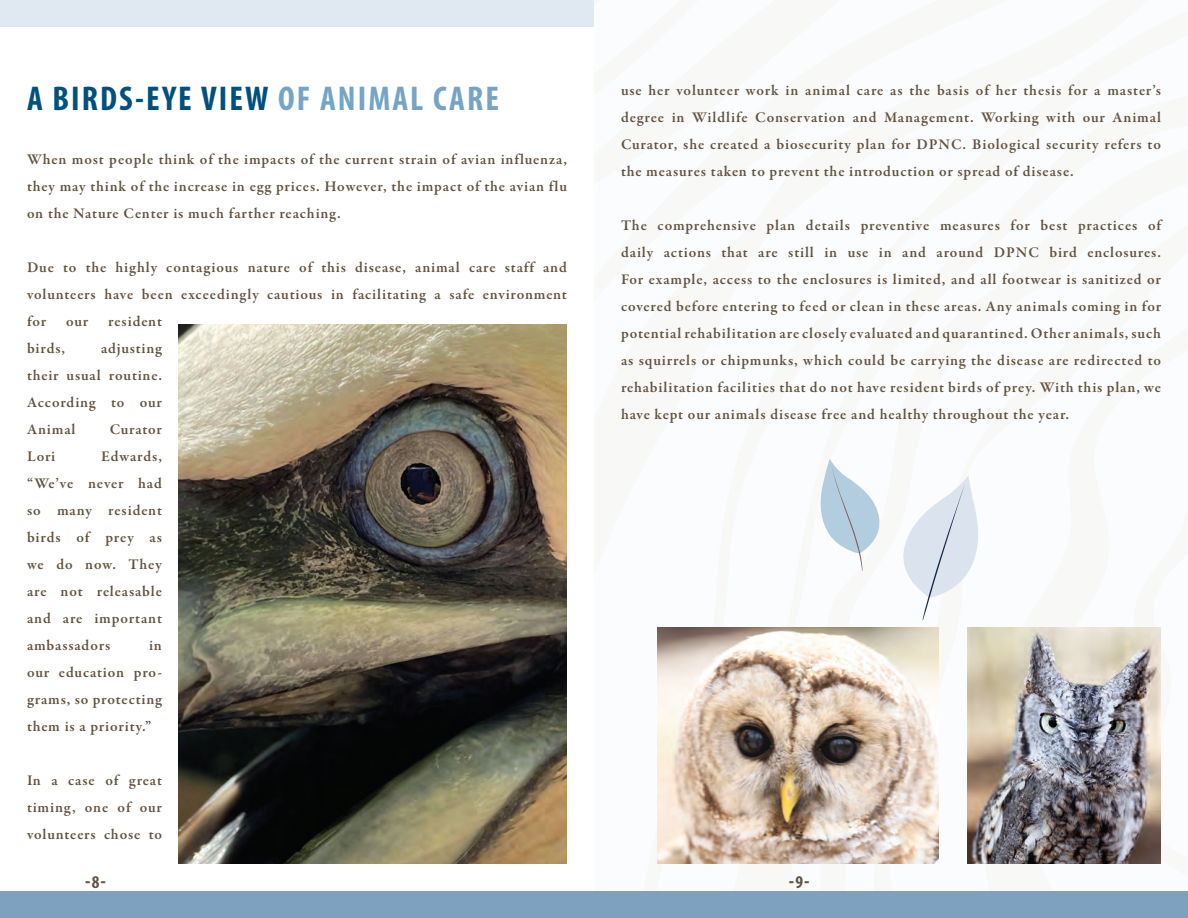
<style>
.page{position:relative;width:1188px;height:918px;background:#fff}
.page>*{position:absolute;margin:0;border:0;box-sizing:border-box;transform-origin:0 0}
.t1{font:700 condensed 34.5px "Myriad Pro";letter-spacing:.06em;color:#005080}
.t2{font:700 condensed 21px "Myriad Pro";color:#635340}
.t3{font:600 15px/27px "Garamond Premr Pro";letter-spacing:.055em;color:#635340;text-align:justify}
.s1{color:#74a5c6}
.s2{font-size:18px}
</style>
<div class="page">
<img style="left:178px;top:324px;width:389px;height:539px">
<div style="left:0;top:891px;width:1188px;height:27px;background:#7ea1c0"></div>
<img style="left:658px;top:628px;width:281px;height:235px">
<svg style="left:820px;top:459px;width:60px;height:112px"></svg>
<svg style="left:903px;top:476px;width:76px;height:145px"></svg>
<img style="left:968px;top:628px;width:193px;height:235px">
<div style="left:0;top:0;width:594px;height:27px;background:#e0e8f1"></div>
<h1 class="t1" style="left:27px;top:77px;width:474px">A BIRDS-EYE VIEW <span class="s1">OF ANIMAL CARE</span></h1>
<p class="t3" style="left:27px;top:146px;width:542px">When most people think of the impacts of the current strain of avian influenza, they may think of the increase in egg prices. However, the impact of the avian flu on the Nature Center is much farther reaching.</p>
<p class="t3" style="left:27px;top:254px;width:541px">Due to the highly contagious nature of this disease, animal care staff and volunteers have been exceedingly cautious in facilitating a safe environment for</p>
<p class="t3" style="left:66px;top:308px;width:24px">our</p>
<p class="t3" style="left:108px;top:308px;width:55px">resident</p>
<p class="t3" style="left:27px;top:335px;width:137px;text-indent:74px">adjusting their usual routine.<br>According to our Animal</p>
<p class="t3" style="left:27px;top:335px;width:40px">birds,</p>
<p class="t3" style="left:110px;top:416px;width:54px">Curator</p>
<p class="t3" style="left:27px;top:443px;width:137px;text-indent:74px">Edwards, “We’ve never had so many resident birds of prey as we do now. They are not releasable and are important ambassadors</p>
<p class="t3" style="left:27px;top:443px;width:30px">Lori</p>
<p class="t3" style="left:27px;top:632px;width:137px;text-indent:122px">in our education pro&shy;grams, so protecting them is a priority.”</p>
<p class="t3" style="left:27px;top:767px;width:137px">In a case of great timing, one of our volunteers chose to</p>
<p class="t3" style="left:621px;top:77px;width:542px">use her volunteer work in animal care as the basis of her thesis for a master’s degree in Wildlife Conservation and Management. Working with our Animal Curator, she created a biosecurity plan for DPNC. Biological security refers to the measures taken to prevent the introduction or spread of disease.</p>
<p class="t3" style="left:621px;top:212px;width:542px">The comprehensive plan details preventive measures for best practices of daily actions that are still in use in and around DPNC bird enclosures.<br>For example, access to the enclosures is limited, and all footwear is sanitized or covered before entering to feed or clean in these areas. Any animals coming in for potential rehabilitation are closely evaluated and quarantined. Other animals, such as squirrels or chipmunks, which could be carrying the disease are redirected to rehabilitation facilities that do not have resident birds of prey. With this plan, we have kept our animals disease free and healthy throughout the year.</p>
<h2 class="t2" style="left:85px;top:868px;width:22px">-<span class="s2">8</span>-</h2>
<h2 class="t2" style="left:789px;top:868px;width:22px">-<span class="s2">9</span>-</h2>
</div>
